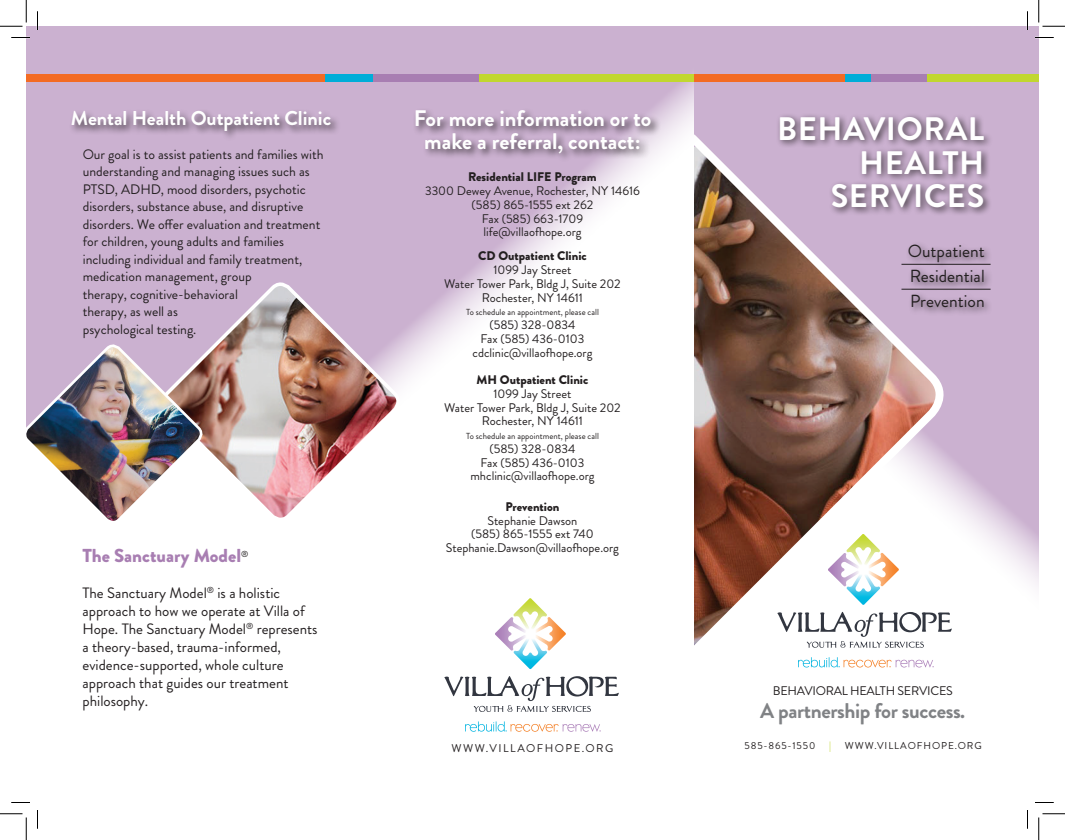
<style>
.page{position:relative;width:1065px;height:840px;background:#fff}
.page>*{position:absolute;margin:0;border:0;box-sizing:border-box;transform-origin:0 0}
.t1{font:700 32.5px/33.8px "Brandon Grotesque";letter-spacing:.02em;color:#fff;text-align:right}
.t2{font:700 22.5px/22.5px "Brandon Grotesque";color:#fff;text-align:center}
.t3{font:700 21.25px "Brandon Grotesque";letter-spacing:-.02em;color:#808285}
.t4{font:700 20px "Brandon Grotesque";color:#fff}
.t5{font:900 18.75px "Brandon Grotesque";color:#a87eb2}
.t6{font:17.5px/25px "Brandon Grotesque";color:#231f20;text-align:justify}
.t7{font:15px/18px "Brandon Grotesque";color:#231f20}
.t8{font:13.75px/17.5px "Brandon Grotesque";color:#231f20}
.t9{font:12.5px/13.8px "Brandon Grotesque";color:#231f20;text-align:center}
.t10{font:900 12.5px "Brandon Grotesque";color:#231f20}
.t11{font:12.5px "Brandon Grotesque";letter-spacing:-.02em;color:#231f20}
.t12{font:11.25px "Brandon Grotesque";letter-spacing:.13em;color:#231f20}
.t13{font:10px "Brandon Grotesque";letter-spacing:.09em;color:#231f20}
.t14{font:10px "Brandon Grotesque";color:#c1d72f}
.t15{font:8.75px "Brandon Grotesque";color:#231f20}
</style>
<div class="page">
<svg style="left:889px;top:26px;width:150px;height:561px;background:#d1bad5"></svg>
<svg style="left:694px;top:316px;width:256px;height:352px"></svg>
<svg style="left:368px;top:26px;width:521px;height:423px"></svg>
<div style="left:680px;top:74px;width:167px;height:8px;background:#f36b23"></div>
<div style="left:846px;top:74px;width:28px;height:8px;background:#00add8"></div>
<div style="left:871px;top:74px;width:58px;height:8px;background:#a87eb2"></div>
<div style="left:928px;top:74px;width:111px;height:8px;background:#c1d72f"></div>
<div style="left:775px;top:112px;width:218px;height:204px;background:#231f20;opacity:.75"></div>
<div style="left:26px;top:26px;width:342px;height:408px;background:#cbb1d0"></div>
<img style="left:208px;top:275px;width:200px;height:243px">
<img style="left:26px;top:344px;width:182px;height:177px">
<div style="left:70px;top:108px;width:271px;height:33px;background:#231f20;opacity:.75"></div>
<div style="left:26px;top:74px;width:302px;height:8px;background:#f36b23"></div>
<div style="left:325px;top:74px;width:53px;height:8px;background:#00add8"></div>
<div style="left:373px;top:74px;width:109px;height:8px;background:#a87eb2"></div>
<div style="left:479px;top:74px;width:215px;height:8px;background:#c1d72f"></div>
<div style="left:413px;top:108px;width:248px;height:55px;background:#231f20;opacity:.75"></div>
<svg style="left:495px;top:598px;width:71px;height:71px"></svg>
<svg style="left:465px;top:721px;width:136px;height:11px"></svg>
<svg style="left:444px;top:676px;width:175px;height:36px"></svg>
<hr style="left:902px;top:264px;width:89px;height:1px;background:#231f20">
<hr style="left:902px;top:289px;width:89px;height:1px;background:#231f20">
<svg style="left:11px;top:37px;width:19px;height:1px"></svg>
<svg style="left:1035px;top:37px;width:19px;height:1px"></svg>
<svg style="left:11px;top:802px;width:19px;height:1px"></svg>
<svg style="left:1035px;top:802px;width:19px;height:1px"></svg>
<svg style="left:37px;top:11px;width:1px;height:19px"></svg>
<svg style="left:37px;top:810px;width:1px;height:19px"></svg>
<svg style="left:1027px;top:11px;width:1px;height:19px"></svg>
<svg style="left:1027px;top:810px;width:1px;height:19px"></svg>
<svg style="left:0;top:0;width:27px;height:27px"></svg>
<svg style="left:0;top:814px;width:27px;height:26px"></svg>
<svg style="left:1039px;top:0;width:26px;height:27px"></svg>
<svg style="left:1039px;top:814px;width:26px;height:26px"></svg>
<h3 class="t4" style="left:71px;top:104px;width:262px">Mental Health Outpatient Clinic</h3>
<p class="t8" style="left:83px;top:145px;width:242px">Our goal is to assist patients and families with understanding and managing issues such as PTSD, ADHD, mood disorders, psychotic disorders, substance abuse, and disruptive disorders. We offer evaluation and treatment for children, young adults and families including individual and family treatment, medication management, group<br>therapy, cognitive-behavioral<br>therapy, as well as<br>psychological testing.</p>
<h3 class="t5" style="left:82px;top:542px;width:167px">The Sanctuary Model<sup>®</sup></h3>
<p class="t7" style="left:82px;top:584px;width:237px">The Sanctuary Model<sup>®</sup> is a holistic approach to how we operate at Villa of<br>Hope. The Sanctuary Model<sup>®</sup> represents a theory-based, trauma-informed, evidence-supported, whole culture approach that guides our treatment philosophy.</p>
<h2 class="t2" style="left:414px;top:107px;width:239px">For more information or to make a referral, contact:</h2>
<p class="t10" style="left:468px;top:168px;width:130px">Residential LIFE Program</p>
<p class="t9" style="left:425px;top:184px;width:216px">3300 Dewey Avenue, Rochester, NY 14616 (585) 865-1555 ext 262<br>Fax (585) 663-1709<br>life@villaofhope.org</p>
<p class="t10" style="left:478px;top:247px;width:110px">CD Outpatient Clinic</p>
<p class="t9" style="left:444px;top:263px;width:178px">1099 Jay Street<br>Water Tower Park, Bldg J, Suite 202<br>Rochester, NY 14611</p>
<p class="t15" style="left:466px;top:306px;width:134px">To schedule an appointment, please call</p>
<p class="t9" style="left:473px;top:318px;width:121px">(585) 328-0834<br>Fax (585) 436-0103 cdclinic@villaofhope.org</p>
<p class="t10" style="left:477px;top:371px;width:113px">MH Outpatient Clinic</p>
<p class="t9" style="left:444px;top:387px;width:178px">1099 Jay Street<br>Water Tower Park, Bldg J, Suite 202<br>Rochester, NY 14611</p>
<p class="t15" style="left:466px;top:430px;width:134px">To schedule an appointment, please call</p>
<p class="t9" style="left:470px;top:442px;width:126px">(585) 328-0834<br>Fax (585) 436-0103 mhclinic@villaofhope.org</p>
<p class="t10" style="left:506px;top:498px;width:55px">Prevention</p>
<p class="t9" style="left:446px;top:514px;width:175px">Stephanie Dawson<br>(585) 865-1555 ext 740<br>Stephanie.Dawson@villaofhope.org</p>
<p class="t12" style="left:452px;top:740px;width:163px">WWW.VILLAOFHOPE.ORG</p>
<h1 class="t1" style="left:777px;top:112px;width:209px">BEHAVIORAL<br>HEALTH<br>SERVICES</h1>
<h3 class="t6" style="left:908px;top:239px;width:78px">Outpatient Residential Prevention</h3>
<p class="t11" style="left:773px;top:682px;width:182px">BEHAVIORAL HEALTH SERVICES</p>
<h3 class="t3" style="left:760px;top:695px;width:207px">A partnership for success.</h3>
<p class="t13" style="left:744px;top:739px;width:72px">585-865-1550</p>
<p class="t14" style="left:829px;top:739px;width:3px">|</p>
<p class="t13" style="left:845px;top:739px;width:138px">WWW.VILLAOFHOPE.ORG</p>
</div>
